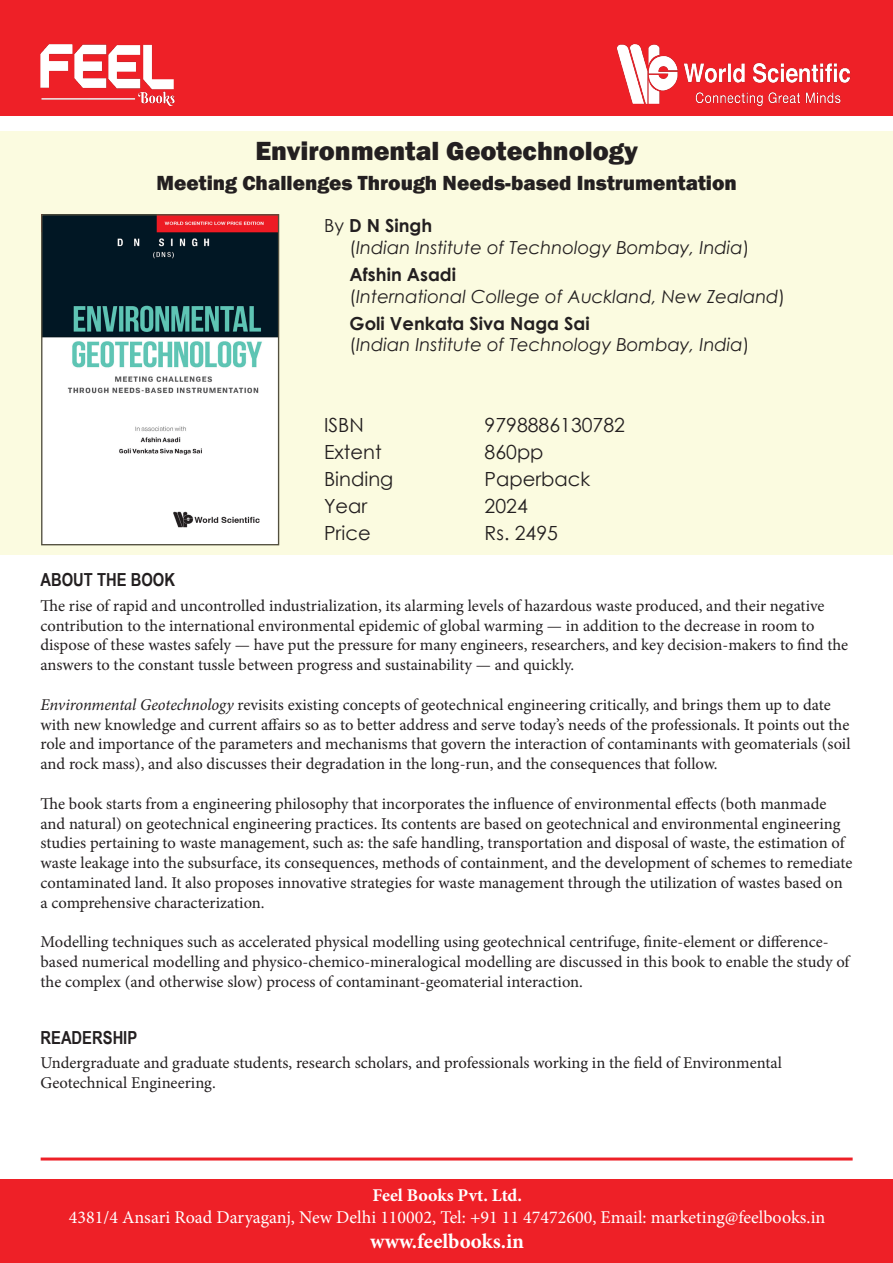
<style>
.page{position:relative;width:893px;height:1263px;background:#fff}
.page>*{position:absolute;margin:0;border:0;box-sizing:border-box;transform-origin:0 0}
.t1{font:800 27px "Franklin Gothic";color:#231f20}
.t2{font:800 21px "Franklin Gothic";color:#231f20}
.t3{font:700 21px "Minion Pro";color:#fff}
.t4{font:19.5px "Century Gothic";color:#231f20}
.t5{font:italic 18px "Century Gothic";color:#231f20}
.t6{font:18px "Minion Pro";color:#fff}
.t7{font:700 18px "Century Gothic";color:#231f20}
.t8{font:700 18px "Arial Narrow";color:#231f20}
.t9{font:700 18px "Minion Pro";color:#fff}
.Text{font:16.5px/19.8px "Minion Pro";color:#231f20}
.s1{font-weight:400}
.s2{font-style:normal}
.s3{font-style:italic}
</style>
<div class="page">
<div style="left:0;top:0;width:893px;height:115px;background:#ee2027"></div>
<img style="left:40px;top:44px;width:135px;height:62px">
<img style="left:616px;top:44px;width:235px;height:63px">
<div style="left:0;top:1179px;width:893px;height:84px;background:#ee2027"></div>
<div style="left:0;top:131px;width:893px;height:424px;background:#fbfbe0"></div>
<img style="left:43px;top:216px;width:234px;height:327px">
<div style="left:41px;top:214px;width:238px;height:331px;border:1px solid #524f3e"></div>
<hr style="left:41px;top:1157px;width:812px;height:3px;background:#ee2027">
<p class="t1" style="left:256px;top:134px;width:384px">Environmental Geotechnology</p>
<p class="t2" style="left:157px;top:170px;width:582px">Meeting Challenges Through Needs-based Instrumentation</p>
<p class="t7" style="left:324px;top:212px;width:110px"><span class="s1">By</span> D N Singh</p>
<p class="t5" style="left:350px;top:235px;width:401px"><span class="s2">(</span>Indian Institute of Technology Bombay, India<span class="s2">)</span></p>
<p class="t7" style="left:350px;top:261px;width:108px">Afshin Asadi</p>
<p class="t5" style="left:350px;top:283px;width:437px"><span class="s2">(</span>International College of Auckland, New Zealand<span class="s2">)</span></p>
<p class="t7" style="left:350px;top:309px;width:242px">Goli Venkata Siva Naga Sai</p>
<p class="t5" style="left:350px;top:332px;width:401px"><span class="s2">(</span>Indian Institute of Technology Bombay, India<span class="s2">)</span></p>
<p class="t4" style="left:324px;top:411px;width:41px">ISBN</p>
<p class="t4" style="left:485px;top:411px;width:142px">9798886130782</p>
<p class="t4" style="left:324px;top:438px;width:59px">Extent</p>
<p class="t4" style="left:485px;top:438px;width:61px">860pp</p>
<p class="t4" style="left:324px;top:465px;width:71px">Binding</p>
<p class="t4" style="left:485px;top:465px;width:107px">Paperback</p>
<p class="t4" style="left:324px;top:492px;width:45px">Year</p>
<p class="t4" style="left:485px;top:492px;width:45px">2024</p>
<p class="t4" style="left:324px;top:519px;width:48px">Price</p>
<p class="t4" style="left:485px;top:519px;width:75px">Rs. 2495</p>
<p class="t8" style="left:40px;top:566px;width:136px">ABOUT THE BOOK</p>
<p class="Text" style="left:40px;top:596px;width:809px">The rise of rapid and uncontrolled industrialization, its alarming levels of hazardous waste produced, and their negative contribution to the international environmental epidemic of global warming — in addition to the decrease in room to dispose of these wastes safely — have put the pressure for many engineers, researchers, and key decision-makers to find the answers to the constant tussle between progress and sustainability — and quickly.</p>
<p class="Text" style="left:40px;top:695px;width:811px"><span class="s3">Environmental Geotechnology</span> revisits existing concepts of geotechnical engineering critically, and brings them up to date with new knowledge and current affairs so as to better address and serve today’s needs of the professionals. It points out the role and importance of the parameters and mechanisms that govern the interaction of contaminants with geomaterials (soil and rock mass), and also discusses their degradation in the long-run, and the consequences that follow.</p>
<p class="Text" style="left:40px;top:794px;width:813px">The book starts from a engineering philosophy that incorporates the influence of environmental effects (both manmade and natural) on geotechnical engineering practices. Its contents are based on geotechnical and environmental engineering studies pertaining to waste management, such as: the safe handling, transportation and disposal of waste, the estimation of waste leakage into the subsurface, its consequences, methods of containment, and the development of schemes to remediate contaminated land. It also proposes innovative strategies for waste management through the utilization of wastes based on a comprehensive characterization.</p>
<p class="Text" style="left:40px;top:932px;width:810px">Modelling techniques such as accelerated physical modelling using geotechnical centrifuge, finite-element or difference&shy;based numerical modelling and physico-chemico-mineralogical modelling are discussed in this book to enable the study of the complex (and otherwise slow) process of contaminant-geomaterial interaction.</p>
<p class="t8" style="left:40px;top:1024px;width:98px">READERSHIP</p>
<p class="Text" style="left:40px;top:1053px;width:743px">Undergraduate and graduate students, research scholars, and professionals working in the field of Environmental<br>Geotechnical Engineering.</p>
<p class="t9" style="left:372px;top:1182px;width:151px">Feel Books Pvt. Ltd.</p>
<p class="t6" style="left:69px;top:1205px;width:758px">4381/4 Ansari Road Daryaganj, New Delhi 110002, Tel: +91 11 47472600, Email: marketing@feelbooks.in</p>
<p class="t3" style="left:370px;top:1226px;width:156px">www.feelbooks.in</p>
</div>
